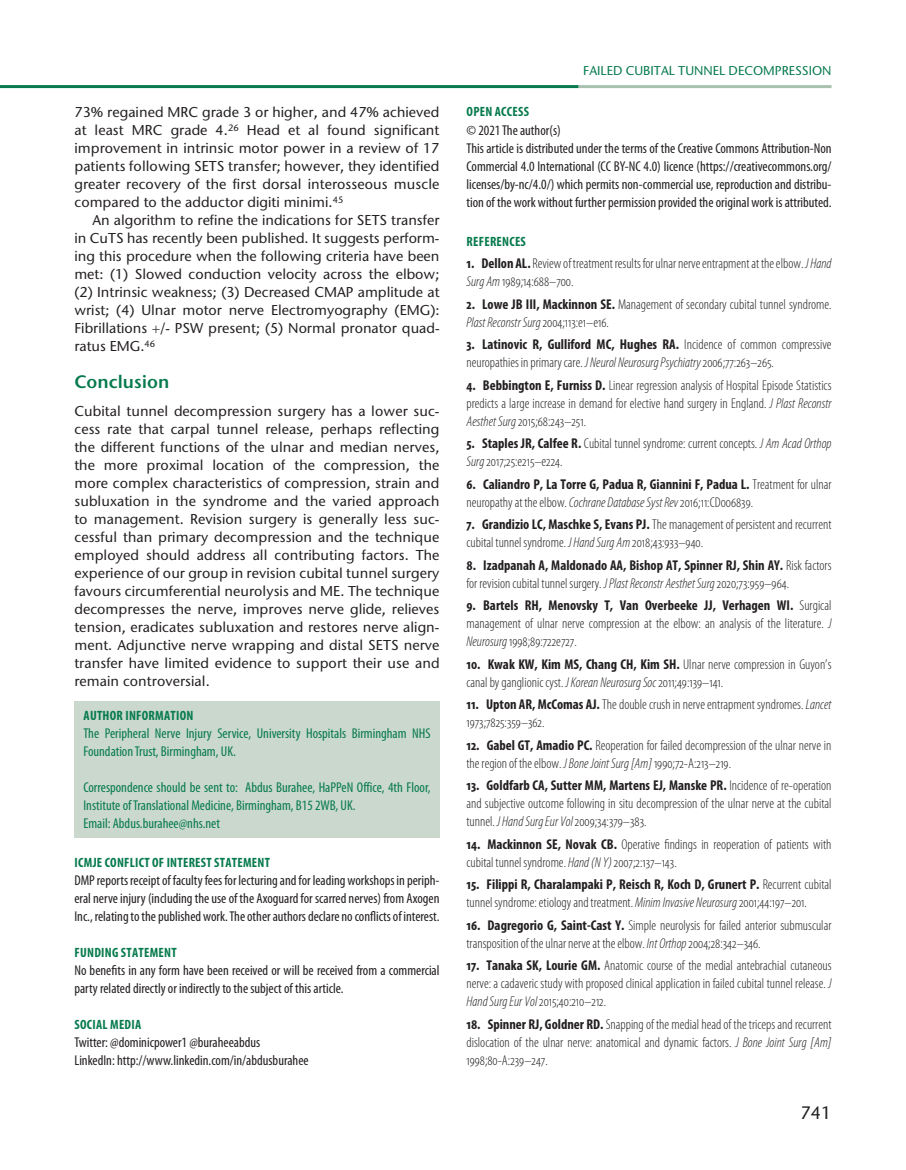
<style>
.page{position:relative;width:906px;height:1170px;background:#fff}
.page>*{position:absolute;margin:0;border:0;box-sizing:border-box;transform-origin:0 0}
.t1{font:600 18px "Stone Sans ITC Pro";color:#077a4e}
.t2{font:500 18px "Stone Sans ITC Pro";color:#231f20}
.t3{font:300 condensed 14.25px/18px "Myriad Pro";color:#231f20}
.t4{font:500 14.25px/18px "Stone Sans ITC Pro";letter-spacing:.005em;color:#231f20;text-align:justify}
.t5{font:condensed 14.25px/18px "Myriad Pro";color:#231f20}
.t6{font:condensed 14.25px/18px "Myriad Pro";color:#077a4e}
.t7{font:700 condensed 13.5px "Myriad Pro";letter-spacing:.02em;color:#077a4e}
.t8{font:500 12.75px "Stone Sans ITC Pro";color:#077a4e}
.s1{font-weight:700}
.s2{font-style:italic}
</style>
<div class="page">
<hr style="left:578px;top:85px;width:253px;height:3px;background:#a9c1b0">
<hr style="left:0;top:85px;width:578px;height:3px;background:#077a4e">
<div style="left:74px;top:701px;width:365px;height:136px;background:#cad8cd"></div>
<p class="t4" style="left:74px;top:103px;width:367px">73% regained MRC grade 3 or higher, and 47% achieved at least MRC grade 4.<sup>26</sup> Head et al found significant improvement in intrinsic motor power in a review of 17 patients following SETS transfer; however, they identified greater recovery of the first dorsal interosseous muscle compared to the adductor digiti minimi.<sup>45</sup></p>
<p class="t4" style="left:74px;top:211px;width:367px;text-indent:18px">An algorithm to refine the indications for SETS transfer in CuTS has recently been published. It suggests perform&shy;ing this procedure when the following criteria have been met: (1) Slowed conduction velocity across the elbow; (2) Intrinsic weakness; (3) Decreased CMAP amplitude at wrist; (4) Ulnar motor nerve Electromyography (EMG):<br>Fibrillations /- PSW present; (5) Normal pronator quad&shy;ratus EMG.<sup>46</sup></p>
<p class="t1" style="left:74px;top:371px;width:97px">Conclusion</p>
<p class="t4" style="left:74px;top:401px;width:366px">Cubital tunnel decompression surgery has a lower suc&shy;cess rate that carpal tunnel release, perhaps reflecting the different functions of the ulnar and median nerves, the more proximal location of the compression, the more complex characteristics of compression, strain and subluxation in the syndrome and the varied approach to management. Revision surgery is generally less suc&shy;cessful than primary decompression and the technique employed should address all contributing factors. The experience of our group in revision cubital tunnel surgery favours circumferential neurolysis and ME. The technique decompresses the nerve, improves nerve glide, relieves tension, eradicates subluxation and restores nerve align&shy;ment. Adjunctive nerve wrapping and distal SETS nerve transfer have limited evidence to support their use and remain controversial.</p>
<p class="t7" style="left:84px;top:707px;width:111px">Author Information</p>
<p class="t6" style="left:83px;top:724px;width:348px">The Peripheral Nerve Injury Service, University Hospitals Birmingham NHS<br>Foundation Trust, Birmingham, UK.</p>
<p class="t6" style="left:83px;top:778px;width:348px">Correspondence should be sent to: Abdus Burahee, HaPPeN Office, 4th Floor,<br>Institute of Translational Medicine, Birmingham, B15 2WB, UK.<br>Email: Abdus.burahee@nhs.net</p>
<p class="t7" style="left:75px;top:854px;width:197px">ICMJE Conflict of interest statement</p>
<p class="t5" style="left:74px;top:871px;width:366px;text-align:justify">DMP reports receipt of faculty fees for lecturing and for leading workshops in periph&shy;eral nerve injury (including the use of the Axoguard for scarred nerves) from Axogen Inc., relating to the published work. The other authors declare no conflicts of interest.</p>
<p class="t7" style="left:75px;top:944px;width:104px">Funding statement</p>
<p class="t5" style="left:74px;top:961px;width:366px">No benefits in any form have been received or will be received from a commercial party related directly or indirectly to the subject of this article.</p>
<p class="t7" style="left:75px;top:1016px;width:68px">Social media</p>
<p class="t5" style="left:74px;top:1033px;width:236px">Twitter: @dominicpower1 @buraheeabdus<br>LinkedIn: http://www.linkedin.com/in/abdusburahee</p>
<p class="t8" style="left:583px;top:63px;width:14px">Failed</p>
<p class="t8" style="left:626px;top:63px;width:8px">cubital</p>
<p class="t8" style="left:678px;top:63px;width:9px">tunnel</p>
<p class="t8" style="left:728px;top:63px;width:9px">decompression</p>
<p class="t7" style="left:466px;top:103px;width:64px">Open access</p>
<p class="t5" style="left:466px;top:121px;width:366px">© 2021 The author(s)<br>This article is distributed under the terms of the Creative Commons Attribution-Non Commercial 4.0 International (CC BY-NC 4.0) licence (https://creativecommons.org/ licenses/by-nc/4.0/) which permits non-commercial use, reproduction and distribu&shy;tion of the work without further permission provided the original work is attributed.</p>
<p class="t7" style="left:466px;top:232px;width:61px">References</p>
<p class="t3" style="left:466px;top:255px;width:366px"><span class="s1">1. Dellon AL.</span> Review of treatment results for ulnar nerve entrapment at the elbow. <span class="s2">J Hand<br>Surg Am</span> 1989;14:688–700.</p>
<p class="t3" style="left:466px;top:295px;width:366px"><span class="s1">2. Lowe JB III, Mackinnon SE.</span> Management of secondary cubital tunnel syndrome.<br><span class="s2">Plast Reconstr Surg</span> 2004;113:e1–e16.</p>
<p class="t3" style="left:466px;top:336px;width:366px"><span class="s1">3. Latinovic R, Gulliford MC, Hughes RA.</span> Incidence of common compressive neuropathies in primary care. <span class="s2">J Neurol Neurosurg Psychiatry</span> 2006;77:263–265.</p>
<p class="t3" style="left:466px;top:376px;width:366px;text-align:justify"><span class="s1">4. Bebbington E, Furniss D.</span> Linear regression analysis of Hospital Episode Statistics predicts a large increase in demand for elective hand surgery in England. <span class="s2">J Plast Reconstr Aesthet Surg</span> 2015;68:243–251.</p>
<p class="t3" style="left:466px;top:435px;width:366px"><span class="s1">5. Staples JR, Calfee R.</span> Cubital tunnel syndrome: current concepts. <span class="s2">J Am Acad Orthop<br>Surg</span> 2017;25:e215–e224.</p>
<p class="t3" style="left:466px;top:475px;width:366px"><span class="s1">6. Caliandro P, La Torre G, Padua R, Giannini F, Padua L.</span> Treatment for ulnar neuropathy at the elbow. <span class="s2">Cochrane Database Syst Rev</span> 2016;11:CD006839.</p>
<p class="t3" style="left:466px;top:516px;width:366px"><span class="s1">7. Grandizio LC, Maschke S, Evans PJ.</span> The management of persistent and recurrent cubital tunnel syndrome. <span class="s2">J Hand Surg Am</span> 2018;43:933–940.</p>
<p class="t3" style="left:466px;top:556px;width:366px"><span class="s1">8. Izadpanah A, Maldonado AA, Bishop AT, Spinner RJ, Shin AY.</span> Risk factors for revision cubital tunnel surgery. <span class="s2">J Plast Reconstr Aesthet Surg</span> 2020;73:959–964.</p>
<p class="t3" style="left:466px;top:597px;width:366px;text-align:justify"><span class="s1">9. Bartels RH, Menovsky T, Van Overbeeke JJ, Verhagen WI.</span> Surgical management of ulnar nerve compression at the elbow: an analysis of the literature. <span class="s2">J Neurosurg</span> 1998;89:722e727.</p>
<p class="t3" style="left:466px;top:655px;width:366px"><span class="s1">10. Kwak KW, Kim MS, Chang CH, Kim SH.</span> Ulnar nerve compression in Guyon’s canal by ganglionic cyst. <span class="s2">J Korean Neurosurg Soc</span> 2011;49:139–141.</p>
<p class="t3" style="left:466px;top:696px;width:366px"><span class="s1">11. Upton AR, McComas AJ.</span> The double crush in nerve entrapment syndromes. <span class="s2">Lancet<br></span>1973;7825:359–362.</p>
<p class="t3" style="left:466px;top:736px;width:366px"><span class="s1">12. Gabel GT, Amadio PC.</span> Reoperation for failed decompression of the ulnar nerve in the region of the elbow. <span class="s2">J Bone Joint Surg [Am]</span> 1990;72-A:213–219.</p>
<p class="t3" style="left:466px;top:777px;width:366px;text-align:justify"><span class="s1">13. Goldfarb CA, Sutter MM, Martens EJ, Manske PR.</span> Incidence of re-operation and subjective outcome following in situ decompression of the ulnar nerve at the cubital tunnel. <span class="s2">J Hand Surg Eur Vol</span> 2009;34:379–383.</p>
<p class="t3" style="left:466px;top:835px;width:366px"><span class="s1">14. Mackinnon SE, Novak CB.</span> Operative findings in reoperation of patients with cubital tunnel syndrome. <span class="s2">Hand (N Y)</span> 2007;2:137–143.</p>
<p class="t3" style="left:466px;top:876px;width:366px"><span class="s1">15. Filippi R, Charalampaki P, Reisch R, Koch D, Grunert P.</span> Recurrent cubital tunnel syndrome: etiology and treatment. <span class="s2">Minim Invasive Neurosurg</span> 2001;44:197–201.</p>
<p class="t3" style="left:466px;top:916px;width:366px"><span class="s1">16. Dagregorio G, Saint-Cast Y.</span> Simple neurolysis for failed anterior submuscular transposition of the ulnar nerve at the elbow. <span class="s2">Int Orthop</span> 2004;28:342–346.</p>
<p class="t3" style="left:466px;top:957px;width:366px;text-align:justify"><span class="s1">17. Tanaka SK, Lourie GM.</span> Anatomic course of the medial antebrachial cutaneous nerve: a cadaveric study with proposed clinical application in failed cubital tunnel release. <span class="s2">J Hand Surg Eur Vol</span> 2015;40:210–212.</p>
<p class="t3" style="left:466px;top:1015px;width:366px;text-align:justify"><span class="s1">18. Spinner RJ, Goldner RD.</span> Snapping of the medial head of the triceps and recurrent dislocation of the ulnar nerve: anatomical and dynamic factors. <span class="s2">J Bone Joint Surg [Am] </span>1998;80-A:239–247.</p>
<p class="t2" style="left:800px;top:1101px;width:32px">741</p>
</div>
